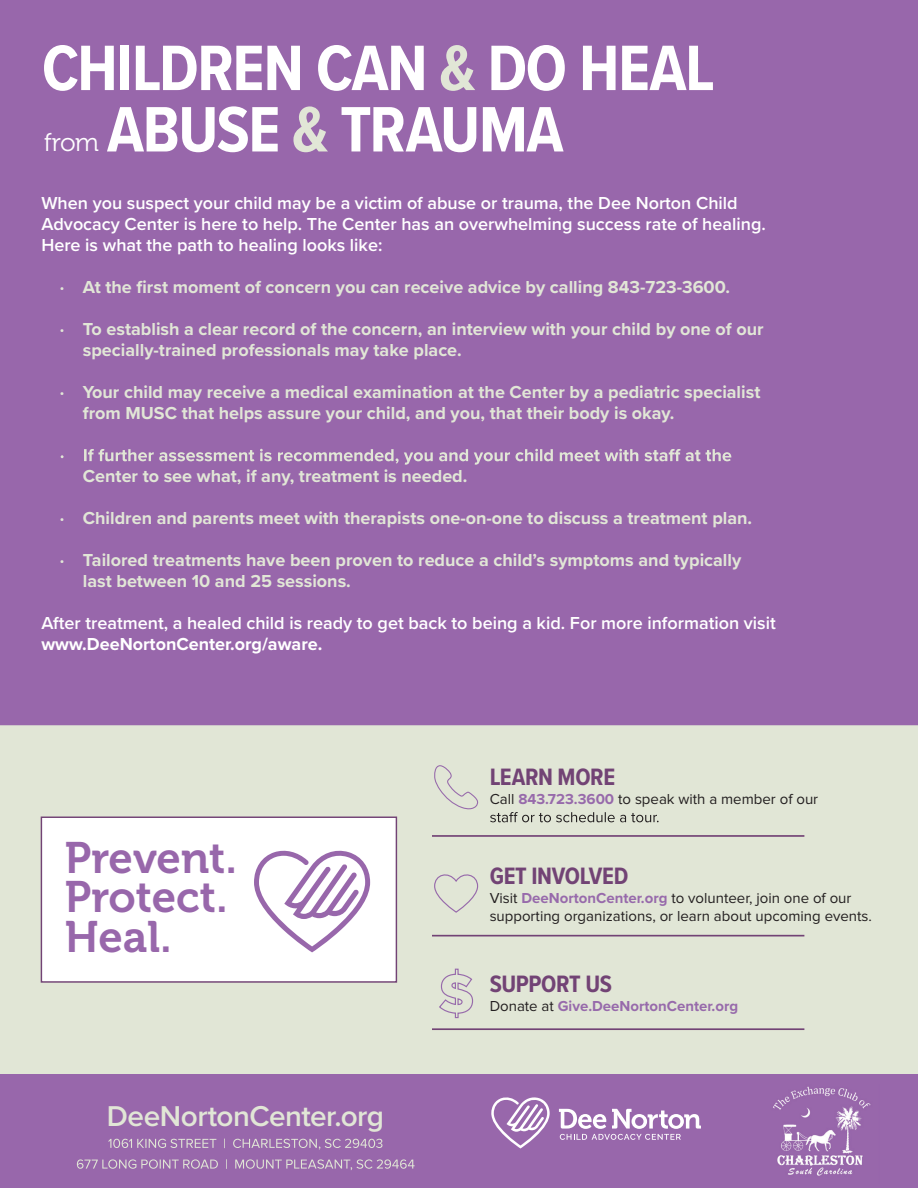
<style>
.page{position:relative;width:918px;height:1188px;background:#fff}
.page>*{position:absolute;margin:0;border:0;box-sizing:border-box;transform-origin:0 0}
.t1{font:700 66.45px/61.3px "Proxima Nova Cond";letter-spacing:-.02em;color:#fff}
.t2{font:43.8px/39.6px "Museo 700";color:#9867ab}
.t3{font:600 29.7px "Proxima Nova";letter-spacing:-.02em;color:#e1e6d6}
.t4{font:25.65px "Museo 300";color:#fff}
.t5{font:700 24.6px "Proxima Nova Cond";letter-spacing:-.015em;color:#724375}
.t6{font:700 18px/21px "Proxima Nova";color:#e1e6d6}
.t7{font:600 18px/21px "Proxima Nova";color:#fff}
.t8{font:700 18px "Proxima Nova";color:#fff}
.t9{font:15px/18px "Proxima Nova";color:#231f20}
.t10{font:700 15px "Proxima Nova";color:#976aab}
.s1{color:#e1e6d6}
.s2{font-weight:700;color:#976aab}
.s3{font-weight:400;color:#231f20}
</style>
<div class="page">
<div style="left:0;top:1074px;width:918px;height:114px;background:#9867ab"></div>
<div style="left:0;top:241px;width:918px;height:833px;background:#e1e6d6"></div>
<div style="left:0;top:0;width:918px;height:725px;background:#9867ab"></div>
<svg style="left:61px;top:449px;width:670px;height:16px"></svg>
<svg style="left:491px;top:1097px;width:59px;height:51px"></svg>
<svg style="left:559px;top:1109px;width:142px;height:31px"></svg>
<div style="left:41px;top:817px;width:356px;height:166px;background:#fff;border:1px solid #724375"></div>
<svg style="left:254px;top:850px;width:116px;height:102px"></svg>
<hr style="left:432px;top:835px;width:372px;height:2px;background:#724375">
<svg style="left:490px;top:812px;width:169px;height:10px"></svg>
<svg style="left:434px;top:765px;width:45px;height:45px"></svg>
<hr style="left:432px;top:935px;width:372px;height:1px;background:#724375">
<svg style="left:434px;top:874px;width:45px;height:39px"></svg>
<hr style="left:432px;top:1028px;width:372px;height:2px;background:#724375">
<svg style="left:439px;top:968px;width:35px;height:51px"></svg>
<img style="left:773px;top:1086px;width:98px;height:90px">
<svg style="left:108px;top:1139px;width:274px;height:11px"></svg>
<svg style="left:77px;top:1159px;width:338px;height:11px"></svg>
<h1 class="t1" style="left:107px;top:36px;width:609px;text-indent:-65px">CHILDREN CAN <span class="s1">&amp;</span> DO HEAL<br>ABUSE <span class="s1">&amp;</span> TRAUMA</h1>
<h3 class="t4" style="left:44px;top:129px;width:56px">from</h3>
<p class="t7" style="left:41px;top:192px;width:726px">When you suspect your child may be a victim of abuse or trauma, the Dee Norton Child<br>Advocacy Center is here to help. The Center has an overwhelming success rate of healing.<br>Here is what the path to healing looks like:</p>
<p class="t6" style="left:60px;top:276px;width:672px">· At the first moment of concern you can receive advice by calling 843-723-3600.</p>
<p class="t6" style="left:83px;top:318px;width:682px;text-indent:-23px">· To establish a clear record of the concern, an interview with your child by one of our specially-trained professionals may take place.</p>
<p class="t6" style="left:83px;top:381px;width:679px;text-indent:-23px">· Your child may receive a medical examination at the Center by a pediatric specialist from MUSC that helps assure your child, and you, that their body is okay.</p>
<p class="t6" style="left:83px;top:465px;width:386px">Center to see what, if any, treatment is needed.</p>
<p class="t6" style="left:60px;top:507px;width:694px">· Children and parents meet with therapists one-on-one to discuss a treatment plan.</p>
<p class="t6" style="left:83px;top:549px;width:660px;text-indent:-23px">· Tailored treatments have been proven to reduce a child’s symptoms and typically last between 10 and 25 sessions.</p>
<p class="t7" style="left:41px;top:612px;width:736px">After treatment, a healed child is ready to get back to being a kid. For more information visit</p>
<p class="t8" style="left:41px;top:631px;width:282px">www.DeeNortonCenter.org/aware.</p>
<h2 class="t2" style="left:65px;top:838px;width:174px">Prevent.<br>Protect.<br>Heal.</h2>
<h3 class="t3" style="left:107px;top:1094px;width:279px">DeeNortonCenter.org</h3>
<h3 class="t5" style="left:490px;top:759px;width:127px">LEARN MORE</h3>
<p class="t9" style="left:490px;top:790px;width:330px">Call <span class="s2">843.723.3600</span> to speak with a member of our</p>
<h3 class="t5" style="left:490px;top:858px;width:140px">GET INVOLVED</h3>
<p class="t9" style="left:490px;top:890px;width:384px">Visit <span class="s2">DeeNortonCenter.org</span> to volunteer, join one of our supporting organizations, or learn about upcoming events.</p>
<h3 class="t5" style="left:490px;top:966px;width:124px">SUPPORT US</h3>
<p class="t10" style="left:490px;top:995px;width:250px"><span class="s3">Donate at</span> Give.DeeNortonCenter.org</p>
</div>
